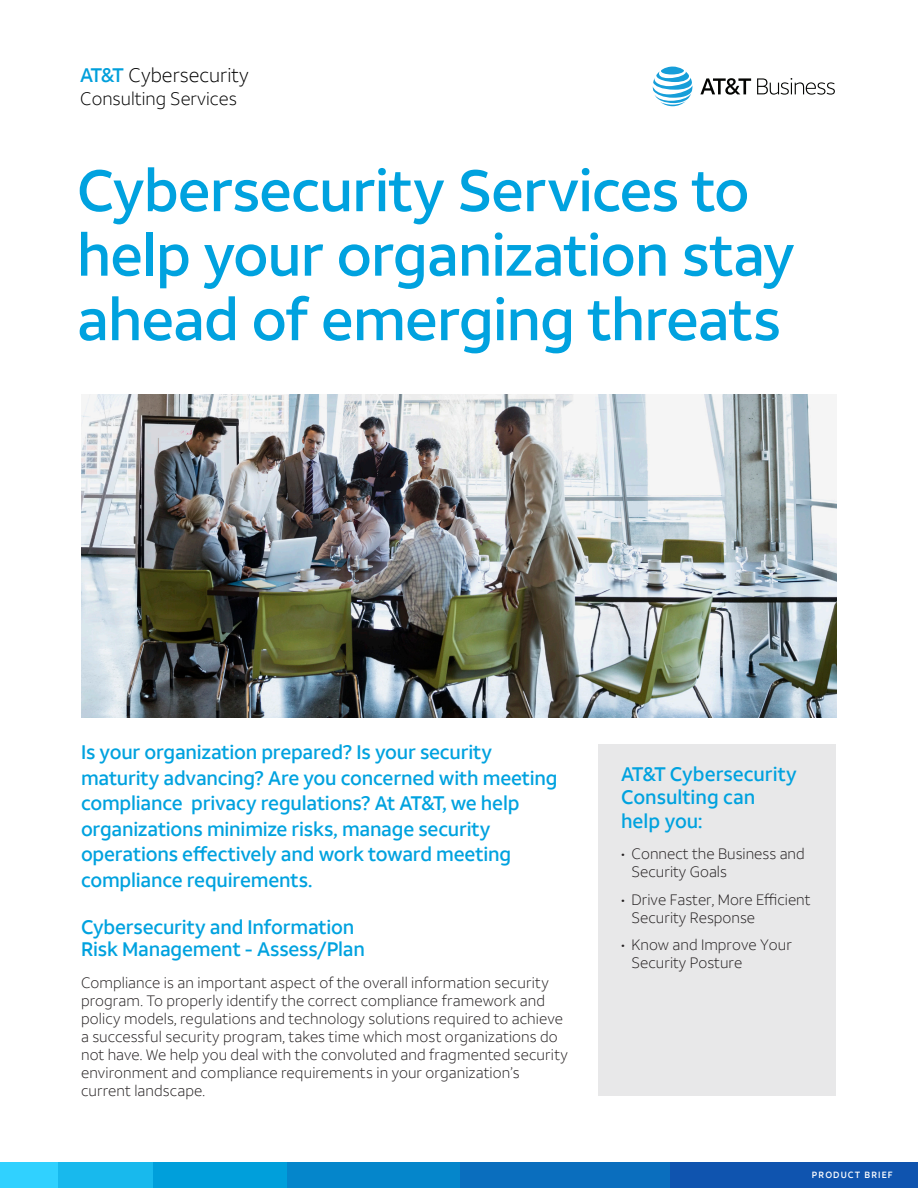
<style>
.page{position:relative;width:918px;height:1188px;background:#fff}
.page>*{position:absolute;margin:0;border:0;box-sizing:border-box;transform-origin:0 0}
.t1{font:500 58.5px/64.5px "ATT Aleck Sans";letter-spacing:-.02em;color:#00a2df}
.Callout{font:500 19.5px/25.5px "ATT Aleck Sans";letter-spacing:-.01em;color:#00a2df}
.Bullets{font:500 19.5px/23.4px "ATT Aleck Sans";color:#00a2df}
.AT_T_type{font:300 19.5px "ATT Aleck Sans";color:#000}
.AT_T_type-2{font:300 18px "ATT Aleck Sans";color:#000}
.t2{font:300 15px/18px "ATT Aleck Sans";letter-spacing:.01em;color:#231f20}
.t3{font:500 9px "ATT Aleck Sans";letter-spacing:.12em;color:#fff}
.s1{font-weight:500;color:#009fdb}
</style>
<div class="page">
<div style="left:669px;top:1163px;width:249px;height:25px;background:#0f54af"></div>
<div style="left:459px;top:1163px;width:211px;height:25px;background:#0a6ebe"></div>
<div style="left:287px;top:1163px;width:172px;height:25px;background:#0586cb"></div>
<div style="left:153px;top:1163px;width:134px;height:25px;background:#009fdb"></div>
<div style="left:57px;top:1163px;width:96px;height:25px;background:#18b9ed"></div>
<div style="left:0;top:1162px;width:57px;height:26px;background:#30d1ff"></div>
<svg style="left:653px;top:67px;width:39px;height:39px"></svg>
<svg style="left:700px;top:78px;width:51px;height:17px"></svg>
<svg style="left:757px;top:78px;width:78px;height:17px"></svg>
<div style="left:599px;top:745px;width:237px;height:351px;background:#e8e8e9"></div>
<img style="left:81px;top:394px;width:756px;height:324px">
<p class="AT_T_type" style="left:80px;top:64px;width:170px"><span class="s1">AT&amp;T</span> Cybersecurity</p>
<p class="AT_T_type-2" style="left:80px;top:88px;width:158px">Consulting Services</p>
<p class="t1" style="left:77px;top:159px;width:720px">Cybersecurity Services to help your organization stay ahead of emerging threats</p>
<p class="Callout" style="left:81px;top:740px;width:478px">Is your organization prepared? Is your security maturity advancing? Are you concerned with meeting compliance privacy regulations? At AT&amp;T, we help organizations minimize risks, manage security operations effectively and work toward meeting compliance requirements.</p>
<p class="Callout" style="left:81px;top:916px;width:286px;line-height:22.5px">Cybersecurity and Information<br>Risk Management - Assess/Plan</p>
<p class="t2" style="left:81px;top:974px;width:489px">Compliance is an important aspect of the overall information security program. To properly identify the correct compliance framework and policy models, regulations and technology solutions required to achieve a successful security program, takes time which most organizations do not have. We help you deal with the convoluted and fragmented security environment and compliance requirements in your organization’s current landscape.</p>
<p class="Bullets" style="left:621px;top:762px;width:177px">AT&amp;T Cybersecurity<br>Consulting can help you:</p>
<p class="t2" style="left:632px;top:845px;width:175px;text-indent:-10px">• Connect the Business and<br>Security Goals</p>
<p class="t2" style="left:632px;top:890px;width:181px;text-indent:-10px">• Drive Faster, More Efficient<br>Security Response</p>
<p class="t2" style="left:632px;top:936px;width:162px;text-indent:-10px">• Know and Improve Your<br>Security Posture</p>
<p class="t3" style="left:812px;top:1169px;width:82px">PRODUCT BRIEF</p>
</div>
